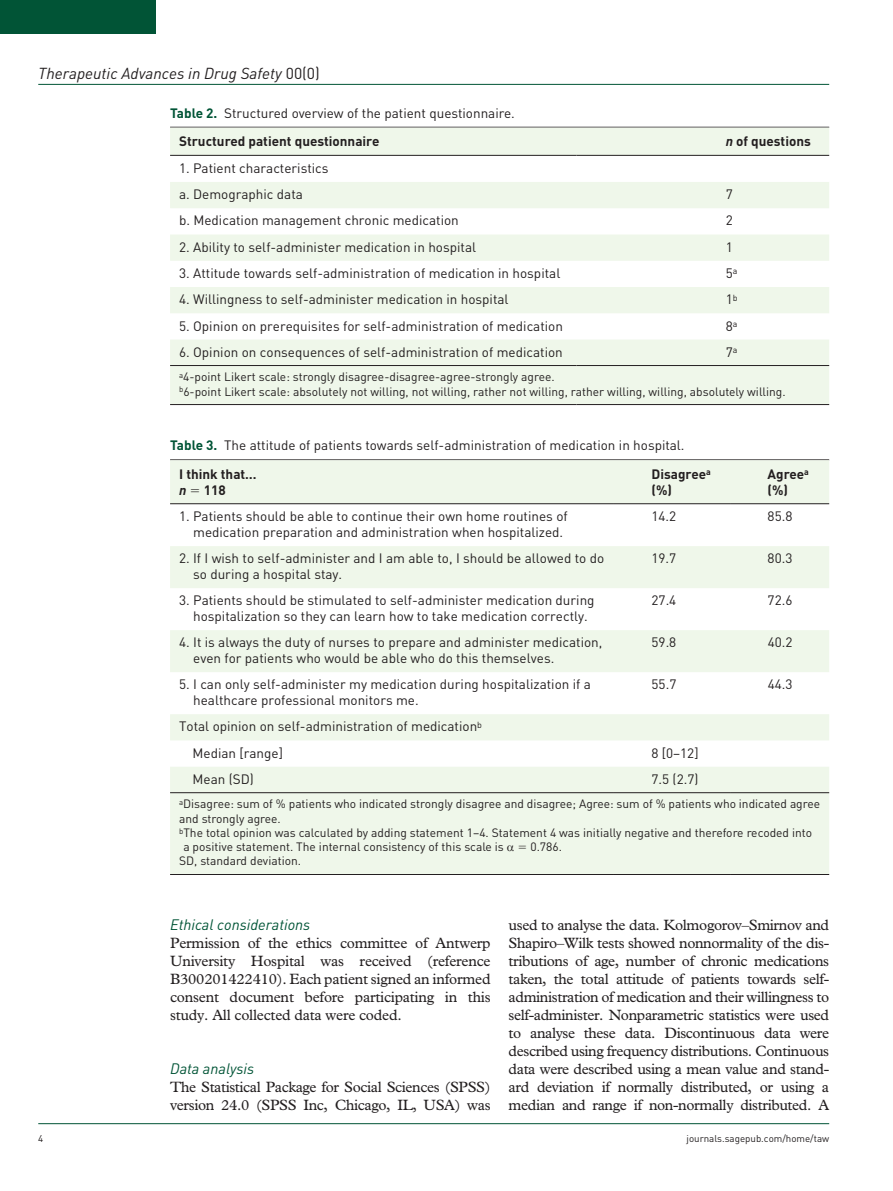
<style>
.page{position:relative;width:893px;height:1191px;background:#fff}
.page>*{position:absolute;margin:0;border:0;box-sizing:border-box;transform-origin:0 0}
.t1{font:italic 15.75px "DIN";color:#231f20}
.t2{font:15px/18px "Plantin Std";letter-spacing:-.025em;color:#231f20;text-align:justify}
.t3{font:italic 15px "DIN";color:#015436}
.t4{font:13.5px/15.8px "DIN";color:#231f20}
.t5{font:700 13.5px/15.8px "DIN";color:#231f20}
.t6{font:italic 700 13.5px "DIN";color:#231f20}
.t7{font:12px/14.2px "DIN";color:#231f20}
.t8{font:9.75px "DIN";color:#231f20}
.s1{font-style:normal}
.s2{font-weight:700;color:#015436}
.s3{font-weight:700}
.s4{font-style:italic}
</style>
<div class="page">
<hr style="left:38px;top:84px;width:791px;height:1px;background:#015436">
<hr style="left:38px;top:1123px;width:791px;height:1px;background:#015436">
<div style="left:0;top:0;width:155px;height:34px;background:#015436"></div>
<hr style="left:170px;top:127px;width:659px;height:1px;background:#231f20">
<svg style="left:170px;top:128px;width:659px;height:276px;fill:#eff7ea"></svg>
<hr style="left:170px;top:155px;width:406px;height:1px;background:#231f20">
<hr style="left:576px;top:155px;width:253px;height:1px;background:#231f20">
<hr style="left:170px;top:365px;width:406px;height:1px;background:#231f20">
<hr style="left:576px;top:365px;width:253px;height:1px;background:#231f20">
<hr style="left:170px;top:404px;width:406px;height:1px;background:#231f20">
<hr style="left:576px;top:404px;width:253px;height:1px;background:#231f20">
<hr style="left:170px;top:459px;width:659px;height:1px;background:#231f20">
<svg style="left:170px;top:460px;width:659px;height:414px;fill:#eff7ea"></svg>
<hr style="left:170px;top:503px;width:444px;height:1px;background:#231f20">
<hr style="left:614px;top:503px;width:116px;height:1px;background:#231f20">
<hr style="left:730px;top:503px;width:99px;height:1px;background:#231f20">
<hr style="left:170px;top:792px;width:444px;height:1px;background:#231f20">
<hr style="left:614px;top:792px;width:116px;height:1px;background:#231f20">
<hr style="left:730px;top:792px;width:99px;height:1px;background:#231f20">
<hr style="left:170px;top:874px;width:444px;height:1px;background:#231f20">
<hr style="left:614px;top:874px;width:116px;height:1px;background:#231f20">
<hr style="left:730px;top:874px;width:99px;height:1px;background:#231f20">
<svg style="left:191px;top:489px;width:8px;height:3px"></svg>
<svg style="left:507px;top:845px;width:19px;height:6px"></svg>
<p class="t1" style="left:38px;top:63px;width:283px">Therapeutic Advances in Drug Safety <span class="s1">00(0)</span></p>
<p class="t4" style="left:179px;top:98px;width:337px;line-height:28.5px;text-indent:-9px"><span class="s2">Table 2.</span> Structured overview of the patient questionnaire.<br><span class="s3">Structured patient questionnaire</span></p>
<p class="t4" style="left:179px;top:155px;width:151px;line-height:26.2px">1. Patient characteristics a. Demographic data</p>
<p class="t5" style="left:726px;top:133px;width:87px"><span class="s4">n</span> of questions</p>
<p class="t4" style="left:726px;top:186px;width:9px">7</p>
<p class="t4" style="left:179px;top:212px;width:281px">b. Medication management chronic medication</p>
<p class="t4" style="left:726px;top:212px;width:9px">2</p>
<p class="t4" style="left:179px;top:239px;width:299px">2. Ability to self-administer medication in hospital</p>
<p class="t4" style="left:726px;top:239px;width:9px">1</p>
<p class="t4" style="left:179px;top:265px;width:383px">3. Attitude towards self-administration of medication in hospital</p>
<p class="t4" style="left:726px;top:265px;width:13px">5<sup>a</sup></p>
<p class="t4" style="left:179px;top:291px;width:331px">4. Willingness to self-administer medication in hospital</p>
<p class="t4" style="left:726px;top:291px;width:13px">1<sup>b</sup></p>
<p class="t4" style="left:179px;top:317px;width:385px">5. Opinion on prerequisites for self-administration of medication</p>
<p class="t4" style="left:726px;top:317px;width:13px">8<sup>a</sup></p>
<p class="t4" style="left:179px;top:343px;width:385px">6. Opinion on consequences of self-administration of medication</p>
<p class="t4" style="left:726px;top:343px;width:13px">7<sup>a</sup></p>
<p class="t7" style="left:179px;top:369px;width:608px"><sup>a</sup>4-point Likert scale: strongly disagree-disagree-agree-strongly agree.<br><sup>b</sup>6-point Likert scale: absolutely not willing, not willing, rather not willing, rather willing, willing, absolutely willing.</p>
<p class="t4" style="left:179px;top:431px;width:507px;line-height:28.5px;text-indent:-9px"><span class="s2">Table 3.</span> The attitude of patients towards self-administration of medication in hospital.<br><span class="s3">I think that…</span></p>
<p class="t6" style="left:179px;top:481px;width:9px">n</p>
<p class="t5" style="left:204px;top:481px;width:23px">118</p>
<p class="t5" style="left:651px;top:465px;width:61px">Disagree<sup>a </sup>(%)</p>
<p class="t5" style="left:768px;top:465px;width:43px">Agree<sup>a </sup>(%)</p>
<p class="t4" style="left:193px;top:508px;width:376px;text-indent:-14px">1. Patients should be able to continue their own home routines of medication preparation and administration when hospitalized.</p>
<p class="t4" style="left:651px;top:508px;width:26px">14.2</p>
<p class="t4" style="left:768px;top:508px;width:26px">85.8</p>
<p class="t4" style="left:193px;top:550px;width:413px;text-indent:-14px">2. If I wish to self-administer and I am able to, I should be allowed to do so during a hospital stay.</p>
<p class="t4" style="left:652px;top:550px;width:26px">19.7</p>
<p class="t4" style="left:768px;top:550px;width:26px">80.3</p>
<p class="t4" style="left:179px;top:592px;width:417px;text-align:center">3. Patients should be stimulated to self-administer medication during hospitalization so they can learn how to take medication correctly.</p>
<p class="t4" style="left:652px;top:592px;width:26px">27.4</p>
<p class="t4" style="left:768px;top:592px;width:26px">72.6</p>
<p class="t4" style="left:193px;top:634px;width:411px;text-indent:-14px">4. It is always the duty of nurses to prepare and administer medication, even for patients who would be able who do this themselves.</p>
<p class="t4" style="left:652px;top:634px;width:26px">59.8</p>
<p class="t4" style="left:768px;top:634px;width:26px">40.2</p>
<p class="t4" style="left:193px;top:676px;width:399px;text-indent:-14px">5. I can only self-administer my medication during hospitalization if a healthcare professional monitors me.</p>
<p class="t4" style="left:652px;top:676px;width:26px">55.7</p>
<p class="t4" style="left:768px;top:676px;width:26px">44.3</p>
<p class="t4" style="left:193px;top:713px;width:291px;line-height:26.2px;text-indent:-13px">Total opinion on self-administration of medication<sup>b<br></sup>Median [range]</p>
<p class="t4" style="left:651px;top:744px;width:49px">8 [0–12]</p>
<p class="t4" style="left:193px;top:770px;width:63px">Mean (SD)</p>
<p class="t4" style="left:651px;top:770px;width:48px">7.5 (2.7)</p>
<p class="t7" style="left:179px;top:796px;width:643px"><sup>a</sup>Disagree: sum of % patients who indicated strongly disagree and disagree; Agree: sum of % patients who indicated agree</p>
<p class="t7" style="left:179px;top:811px;width:103px">and strongly agree.</p>
<p class="t7" style="left:179px;top:825px;width:635px"><sup>b</sup>The total opinion was calculated by adding statement 1–4. Statement 4 was initially negative and therefore recoded into</p>
<p class="t7" style="left:183px;top:839px;width:322px">a positive statement. The internal consistency of this scale is</p>
<p class="t7" style="left:530px;top:839px;width:33px">0.786.</p>
<p class="t7" style="left:179px;top:853px;width:123px">SD, standard deviation.</p>
<p class="t3" style="left:170px;top:915px;width:142px">Ethical considerations</p>
<p class="t2" style="left:170px;top:934px;width:322px">Permission of the ethics committee of Antwerp University Hospital was received (reference B300201422410). Each patient signed an informed consent document before participating in this study. All collected data were coded.</p>
<p class="t3" style="left:170px;top:1059px;width:86px">Data analysis</p>
<p class="t2" style="left:170px;top:1078px;width:322px">The Statistical Package for Social Sciences (SPSS) version 24.0 (SPSS Inc, Chicago, IL, USA) was</p>
<p class="t2" style="left:509px;top:916px;width:322px">used to analyse the data. Kolmogorov–Smirnov and Shapiro–Wilk tests showed nonnormality of the dis&shy;tributions of age, number of chronic medications taken, the total attitude of patients towards self&shy;administration of medication and their willingness to self-administer. Nonparametric statistics were used to analyse these data. Discontinuous data were described using frequency distributions. Continuous data were described using a mean value and stand&shy;ard deviation if normally distributed, or using a median and range if non-normally distributed. A</p>
<p class="t8" style="left:38px;top:1132px;width:7px">4</p>
<p class="t8" style="left:687px;top:1132px;width:144px">journals.sagepub.com/home/taw</p>
</div>
